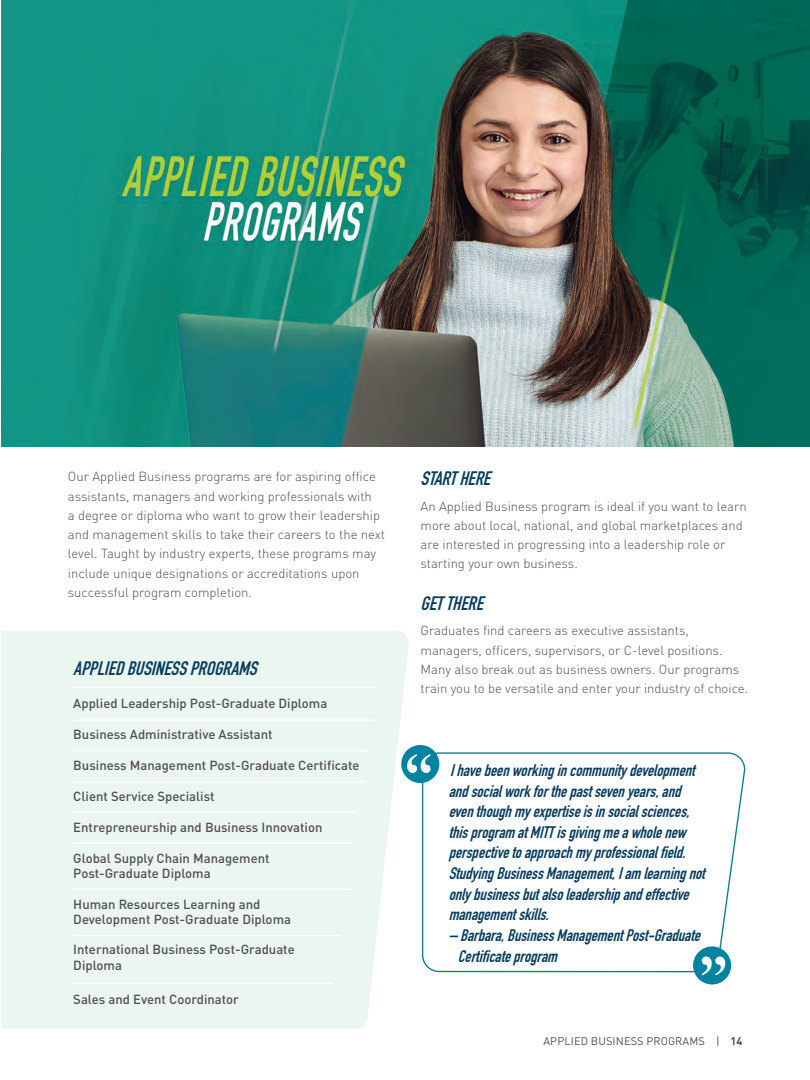
<style>
.page{position:relative;width:810px;height:1080px;background:#fff}
.page>*{position:absolute;margin:0;border:0;box-sizing:border-box;transform-origin:0 0}
.t1{font:italic 700 19.25px "DIN Condensed";color:#083d5e}
.t2{font:italic 700 16.5px "DIN Condensed";color:#083d5e}
.Body_Copy{font:300 13px/19.2px "DINOT";color:#514e50}
.Body_Copy-2{font:500 13px/15.6px "DINOT";color:#514e50}
.Body_Copy-3{font:11px "DINOT";letter-spacing:.01em;color:#514e50}
.s1{font-weight:700}
</style>
<div class="page">
<svg style="left:421px;top:752px;width:325px;height:221px"></svg>
<img style="left:1px;top:0;width:809px;height:447px">
<div style="left:401px;top:745px;width:38px;height:38px;background:#0082a1;border-radius:50%"></div>
<svg style="left:409px;top:754px;width:22px;height:19px"></svg>
<div style="left:693px;top:946px;width:38px;height:39px;background:#0082a1;border-radius:50%"></div>
<svg style="left:702px;top:957px;width:23px;height:18px"></svg>
<div style="left:1px;top:631px;width:408px;height:398px;background:#ecf6f0"></div>
<hr style="left:73px;top:750px;width:295px;height:1px;background:#fff">
<hr style="left:73px;top:781px;width:292px;height:1px;background:#fff">
<hr style="left:73px;top:811px;width:284px;height:1px;background:#fff">
<hr style="left:73px;top:842px;width:280px;height:2px;background:#fff">
<hr style="left:73px;top:889px;width:277px;height:1px;background:#fff">
<hr style="left:73px;top:935px;width:267px;height:1px;background:#fff">
<hr style="left:73px;top:982px;width:260px;height:2px;background:#fff">
<hr style="left:73px;top:720px;width:301px;height:1px;background:#fff">
<hr style="left:73px;top:686px;width:301px;height:2px;background:#fff">
<p class="Body_Copy" style="left:68px;top:467px;width:319px">Our Applied Business programs are for aspiring office assistants, managers and working professionals with<br>a degree or diploma who want to grow their leadership and management skills to take their careers to the next level. Taught by industry experts, these programs may include unique designations or accreditations upon successful program completion.</p>
<p class="t1" style="left:421px;top:465px;width:77px">STARTHERE</p>
<p class="Body_Copy" style="left:421px;top:496px;width:328px">An Applied Business program is ideal if you want to learn more about local, national, and global marketplaces and are interested in progressing into a leadership role or starting your own business.</p>
<p class="t1" style="left:421px;top:590px;width:70px">GETTHERE</p>
<p class="Body_Copy" style="left:421px;top:621px;width:329px">Graduates find careers as executive assistants, managers, officers, supervisors, or C-level positions.<br>Many also break out as business owners. Our programs train you to be versatile and enter your industry of choice.</p>
<p class="t1" style="left:73px;top:655px;width:191px">APPLIEDBUSINESSPROGRAMS</p>
<p class="Body_Copy-2" style="left:73px;top:695px;width:255px">Applied Leadership Post-Graduate Diploma</p>
<p class="Body_Copy-2" style="left:73px;top:726px;width:201px">Business Administrative Assistant</p>
<p class="Body_Copy-2" style="left:73px;top:757px;width:288px">Business Management Post-Graduate Certificate</p>
<p class="Body_Copy-2" style="left:73px;top:788px;width:143px">Client Service Specialist</p>
<p class="Body_Copy-2" style="left:73px;top:819px;width:251px">Entrepreneurship and Business Innovation</p>
<p class="Body_Copy-2" style="left:73px;top:850px;width:198px">Global Supply Chain Management<br>Post-Graduate Diploma</p>
<p class="Body_Copy-2" style="left:73px;top:896px;width:219px">Human Resources Learning and<br>Development Post-Graduate Diploma</p>
<p class="Body_Copy-2" style="left:73px;top:942px;width:223px">International Business Post-Graduate<br>Diploma</p>
<p class="Body_Copy-2" style="left:73px;top:992px;width:167px">Sales and Event Coordinator</p>
<p class="t2" style="left:450px;top:759px;width:252px">Ihavebeenworkingincommunitydevelopment</p>
<p class="t2" style="left:449px;top:780px;width:239px">andsocialworkforthepastsevenyears,and</p>
<p class="t2" style="left:449px;top:800px;width:248px">eventhoughmyexpertiseisinsocialsciences,</p>
<p class="t2" style="left:449px;top:821px;width:244px">thisprogramatMITTisgivingmeawholenew</p>
<p class="t2" style="left:449px;top:842px;width:244px">perspectivetoapproachmyprofessionalfield.</p>
<p class="t2" style="left:449px;top:862px;width:263px">StudyingBusinessManagement,Iamlearningnot</p>
<p class="t2" style="left:449px;top:883px;width:247px">onlybusinessbutalsoleadershipandeffective</p>
<p class="t2" style="left:449px;top:903px;width:107px">managementskills.</p>
<p class="t2" style="left:449px;top:924px;width:258px">–Barbara,BusinessManagementPost-Graduate</p>
<p class="t2" style="left:458px;top:945px;width:106px">Certificateprogram</p>
<p class="Body_Copy-3" style="left:543px;top:1034px;width:201px">APPLIED BUSINESS PROGRAMS | <span class="s1">14</span></p>
</div>
